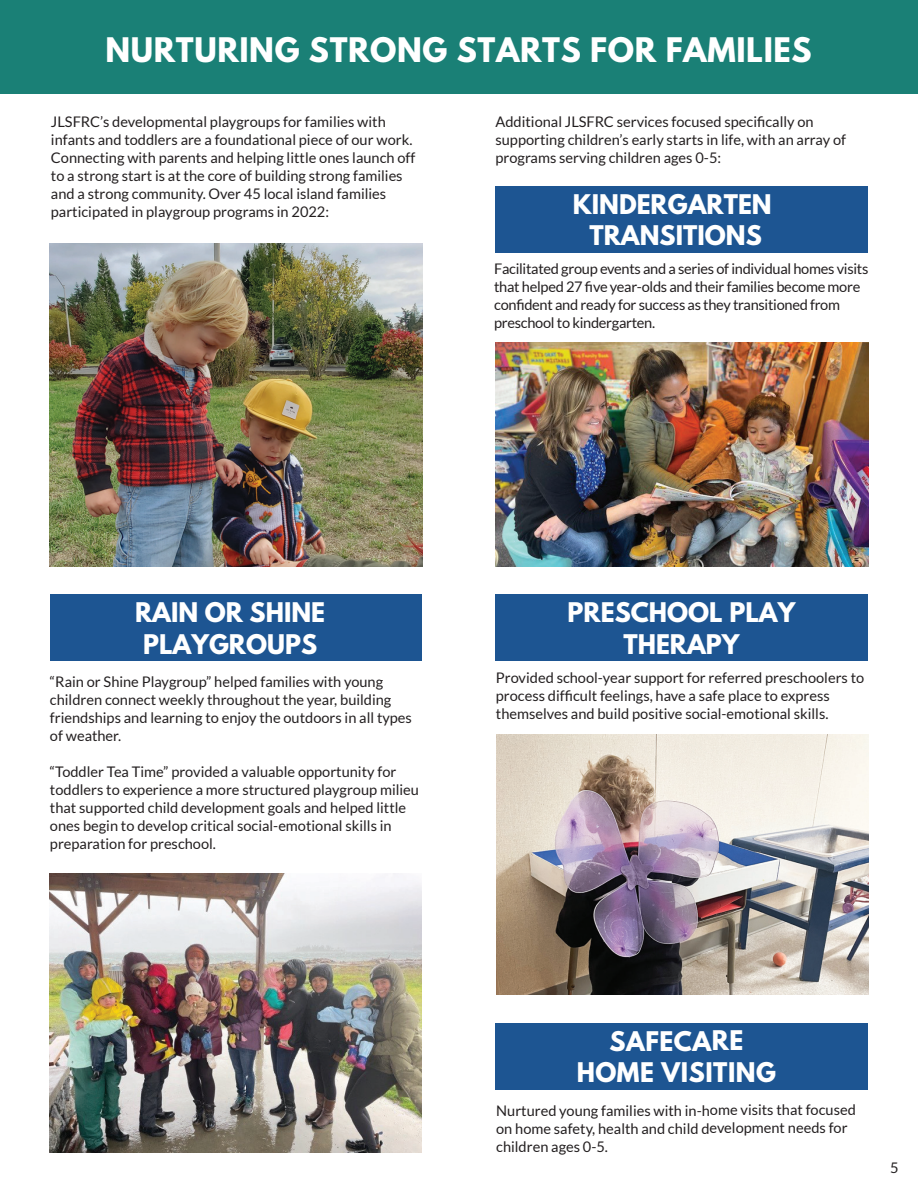
<style>
.page{position:relative;width:918px;height:1188px;background:#fff}
.page>*{position:absolute;margin:0;border:0;box-sizing:border-box;transform-origin:0 0}
.t1{font:700 30px "League Spartan";letter-spacing:.02em;color:#fff}
.t2{font:700 24px/31.8px "League Spartan";color:#fff;text-align:center}
.t3{font:700 24px/31.8px "League Spartan";letter-spacing:.02em;color:#fff;text-align:center}
.t4{font:14.55px/18px "Lato";color:#231f20}
.t5{font:14.55px/18px "Lato";letter-spacing:-.02em;color:#231f20}
</style>
<div class="page">
<div style="left:496px;top:1023px;width:372px;height:67px;background:#1d5592"></div>
<div style="left:0;top:0;width:918px;height:93px;background:#1a8076"></div>
<div style="left:50px;top:594px;width:372px;height:67px;background:#1d5592"></div>
<div style="left:496px;top:186px;width:372px;height:67px;background:#1d5592"></div>
<img style="left:50px;top:873px;width:372px;height:279px">
<img style="left:496px;top:734px;width:372px;height:261px">
<img style="left:50px;top:243px;width:373px;height:323px">
<img style="left:496px;top:343px;width:372px;height:223px">
<div style="left:496px;top:594px;width:372px;height:67px;background:#1d5592"></div>
<h1 class="t1" style="left:106px;top:27px;width:708px">NURTURING STRONG STARTS FOR FAMILIES</h1>
<p class="t4" style="left:51px;top:112px;width:366px">JLSFRC’s developmental playgroups for families with infants and toddlers are a foundational piece of our work.<br>Connecting with parents and helping little ones launch off to a strong start is at the core of building strong families and a strong community. Over 45 local island families participated in playgroup programs in 2022:</p>
<p class="t4" style="left:496px;top:112px;width:352px">Additional JLSFRC services focused specifically on supporting children’s early starts in life, with an array of programs serving children ages 0-5:</p>
<h2 class="t2" style="left:573px;top:188px;width:200px">KINDERGARTEN<br>TRANSITIONS</h2>
<p class="t5" style="left:494px;top:260px;width:376px">Facilitated group events and a series of individual homes visits that helped 27 five year-olds and their families become more confident and ready for success as they transitioned from preschool to kindergarten.</p>
<h2 class="t2" style="left:135px;top:596px;width:192px">RAIN OR SHINE<br>PLAYGROUPS</h2>
<p class="t4" style="left:50px;top:672px;width:364px">“Rain or Shine Playgroup” helped families with young children connect weekly throughout the year, building friendships and learning to enjoy the outdoors in all types of weather.</p>
<p class="t4" style="left:50px;top:762px;width:371px">“Toddler Tea Time” provided a valuable opportunity for toddlers to experience a more structured playgroup milieu that supported child development goals and helped little ones begin to develop critical social-emotional skills in preparation for preschool.</p>
<h2 class="t2" style="left:568px;top:596px;width:229px">PRESCHOOL PLAY<br>THERAPY</h2>
<p class="t4" style="left:496px;top:669px;width:370px">Provided school-year support for referred preschoolers to process difficult feelings, have a safe place to express themselves and build positive social-emotional skills.</p>
<h2 class="t3" style="left:577px;top:1025px;width:201px">SAFECARE<br>HOME VISITING</h2>
<p class="t4" style="left:496px;top:1101px;width:361px">Nurtured young families with in-home visits that focused on home safety, health and child development needs for children ages 0-5.</p>
<p class="t4" style="left:890px;top:1158px;width:10px">5</p>
</div>
